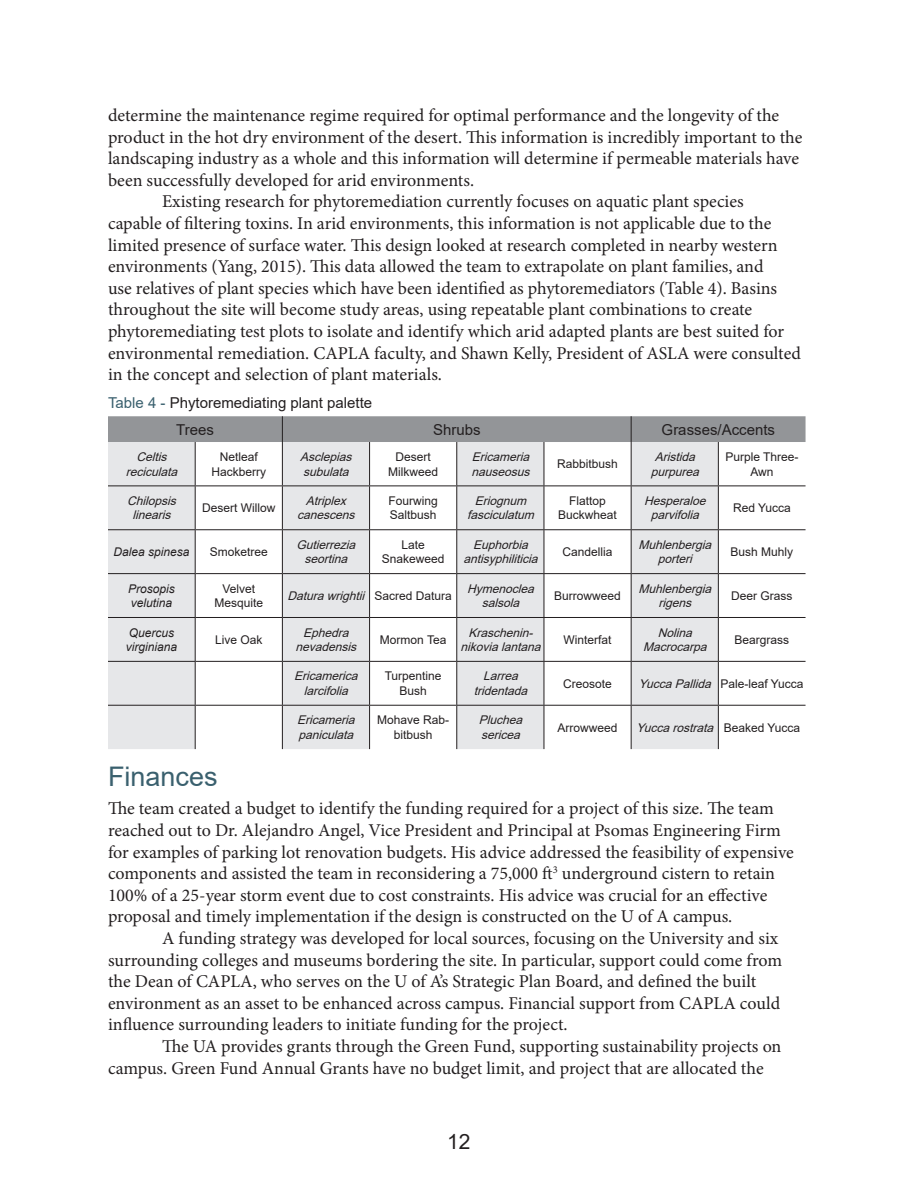
<style>
.page{position:relative;width:918px;height:1188px;background:#fff}
.page>*{position:absolute;margin:0;border:0;box-sizing:border-box;transform-origin:0 0}
.t1{font:27px "Arial";color:#3a606e}
.t2{font:21px "Arial";color:#231f20}
.t3{font:18px/21.6px "Minion Pro";color:#231f20}
.t4{font:15px "Arial";color:#231f20}
.t5{font:italic 12px/14.4px "Arial";color:#231f20;text-align:center}
.t6{font:12px/14.4px "Arial";color:#231f20;text-align:center}
.t7{font:italic 12px/14.4px "Arial";color:#231f20}
.s1{color:#3a606e}
.s2{font-style:italic}
</style>
<div class="page">
<svg style="left:108px;top:416px;width:698px;height:333px"></svg>
<p class="t3" style="left:108px;top:105px;width:696px">determine the maintenance regime required for optimal performance and the longevity of the product in the hot dry environment of the desert. This information is incredibly important to the landscaping industry as a whole and this information will determine if permeable materials have been successfully developed for arid environments.</p>
<p class="t3" style="left:108px;top:191px;width:694px;text-indent:54px">Existing research for phytoremediation currently focuses on aquatic plant species capable of filtering toxins. In arid environments, this information is not applicable due to the limited presence of surface water. This design looked at research completed in nearby western environments (Yang, 2015). This data allowed the team to extrapolate on plant families, and<br>use relatives of plant species which have been identified as phytoremediators (Table 4). Basins throughout the site will become study areas, using repeatable plant combinations to create phytoremediating test plots to isolate and identify which arid adapted plants are best suited for environmental remediation. CAPLA faculty, and Shawn Kelly, President of ASLA were consulted in the concept and selection of plant materials.</p>
<p class="t4" style="left:108px;top:392px;width:266px"><span class="s1">Table 4 -</span> Phytoremediating plant palette</p>
<p class="t4" style="left:176px;top:419px;width:39px">Trees</p>
<p class="t4" style="left:433px;top:419px;width:49px">Shrubs</p>
<p class="t4" style="left:662px;top:419px;width:115px">Grasses/Accents</p>
<p class="t5" style="left:126px;top:450px;width:57px">Celtis reciculata</p>
<p class="t6" style="left:211px;top:450px;width:56px">Netleaf<br>Hackberry</p>
<p class="t5" style="left:300px;top:450px;width:57px;text-align:left">Asclepias subulata</p>
<p class="t6" style="left:388px;top:450px;width:52px">Desert<br>Milkweed</p>
<p class="t5" style="left:471px;top:450px;width:64px;text-align:left">Ericameria nauseosus</p>
<p class="t6" style="left:557px;top:457px;width:62px">Rabbitbush</p>
<p class="t5" style="left:651px;top:450px;width:54px">Aristida purpurea</p>
<p class="t6" style="left:725px;top:450px;width:75px">Purple Three-<br>Awn</p>
<p class="t5" style="left:127px;top:493px;width:55px">Chilopsis linearis</p>
<p class="t6" style="left:202px;top:501px;width:75px">Desert Willow</p>
<p class="t5" style="left:297px;top:493px;width:63px">Atriplex canescens</p>
<p class="t6" style="left:388px;top:493px;width:51px;text-align:left">Fourwing<br>Saltbush</p>
<p class="t5" style="left:467px;top:493px;width:73px">Eriognum fasciculatum</p>
<p class="t6" style="left:558px;top:493px;width:60px">Flattop<br>Buckwheat</p>
<p class="t5" style="left:644px;top:493px;width:67px">Hesperaloe parvifolia</p>
<p class="t6" style="left:733px;top:501px;width:59px">Red Yucca</p>
<p class="t7" style="left:114px;top:545px;width:78px">Dalea spinesa</p>
<p class="t6" style="left:210px;top:545px;width:60px">Smoketree</p>
<p class="t5" style="left:297px;top:537px;width:65px">Gutierrezia seortina</p>
<p class="t6" style="left:382px;top:537px;width:64px">Late<br>Snakeweed</p>
<p class="t5" style="left:463px;top:537px;width:80px">Euphorbia antisyphiliticia</p>
<p class="t6" style="left:563px;top:545px;width:52px">Candellia</p>
<p class="t5" style="left:638px;top:537px;width:79px">Muhlenbergia porteri</p>
<p class="t6" style="left:731px;top:545px;width:64px">Bush Muhly</p>
<p class="t7" style="left:128px;top:581px;width:48px">Prosopis velutina</p>
<p class="t6" style="left:214px;top:581px;width:50px">Velvet<br>Mesquite</p>
<p class="t5" style="left:288px;top:588px;width:83px">Daturawrightii</p>
<p class="t6" style="left:374px;top:588px;width:79px">Sacred Datura</p>
<p class="t5" style="left:467px;top:581px;width:73px">Hymenoclea salsola</p>
<p class="t6" style="left:554px;top:588px;width:68px">Burrowweed</p>
<p class="t5" style="left:638px;top:581px;width:79px">Muhlenbergia rigens</p>
<p class="t6" style="left:731px;top:588px;width:63px">Deer Grass</p>
<p class="t7" style="left:126px;top:625px;width:53px">Quercus virginiana</p>
<p class="t6" style="left:215px;top:632px;width:49px">Live Oak</p>
<p class="t5" style="left:296px;top:625px;width:67px">Ephedra nevadensis</p>
<p class="t6" style="left:380px;top:632px;width:68px">Mormon Tea</p>
<p class="t5" style="left:460px;top:625px;width:86px">Kraschenin&shy;nikovialantana</p>
<p class="t6" style="left:564px;top:632px;width:50px">Winterfat</p>
<p class="t5" style="left:643px;top:625px;width:69px">Nolina<br>Macrocarpa</p>
<p class="t6" style="left:735px;top:632px;width:56px">Beargrass</p>
<p class="t5" style="left:294px;top:669px;width:69px">Ericamerica larcifolia</p>
<p class="t6" style="left:385px;top:669px;width:58px">Turpentine<br>Bush</p>
<p class="t5" style="left:474px;top:669px;width:59px">Larrea tridentada</p>
<p class="t6" style="left:563px;top:676px;width:50px">Creosote</p>
<p class="t6" style="left:639px;top:676px;width:166px"><span class="s2">YuccaPallida</span> Pale-leaf Yucca</p>
<p class="t5" style="left:297px;top:713px;width:63px;text-align:left">Ericameria paniculata</p>
<p class="t6" style="left:377px;top:713px;width:74px">Mohave Rab&shy;bitbush</p>
<p class="t5" style="left:479px;top:713px;width:49px;text-align:left">Pluchea sericea</p>
<p class="t6" style="left:558px;top:720px;width:62px">Arrowweed</p>
<p class="t5" style="left:636px;top:720px;width:83px">Yuccarostrata</p>
<p class="t6" style="left:724px;top:720px;width:78px">Beaked Yucca</p>
<p class="t1" style="left:108px;top:758px;width:111px">Finances</p>
<p class="t3" style="left:108px;top:798px;width:687px">The team created a budget to identify the funding required for a project of this size. The team reached out to Dr. Alejandro Angel, Vice President and Principal at Psomas Engineering Firm for examples of parking lot renovation budgets. His advice addressed the feasibility of expensive components and assisted the team in reconsidering a 75,000 ft<sup>3</sup> underground cistern to retain 100% of a 25-year storm event due to cost constraints. His advice was crucial for an effective proposal and timely implementation if the design is constructed on the U of A campus.</p>
<p class="t3" style="left:108px;top:928px;width:676px;text-indent:54px">A funding strategy was developed for local sources, focusing on the University and six surrounding colleges and museums bordering the site. In particular, support could come from the Dean of CAPLA, who serves on the U of A’s Strategic Plan Board, and defined the built environment as an asset to be enhanced across campus. Financial support from CAPLA could influence surrounding leaders to initiate funding for the project.</p>
<p class="t3" style="left:108px;top:1036px;width:675px;text-indent:54px">The UA provides grants through the Green Fund, supporting sustainability projects on campus. Green Fund Annual Grants have no budget limit, and project that are allocated the</p>
<p class="t2" style="left:447px;top:1127px;width:25px">12</p>
</div>
